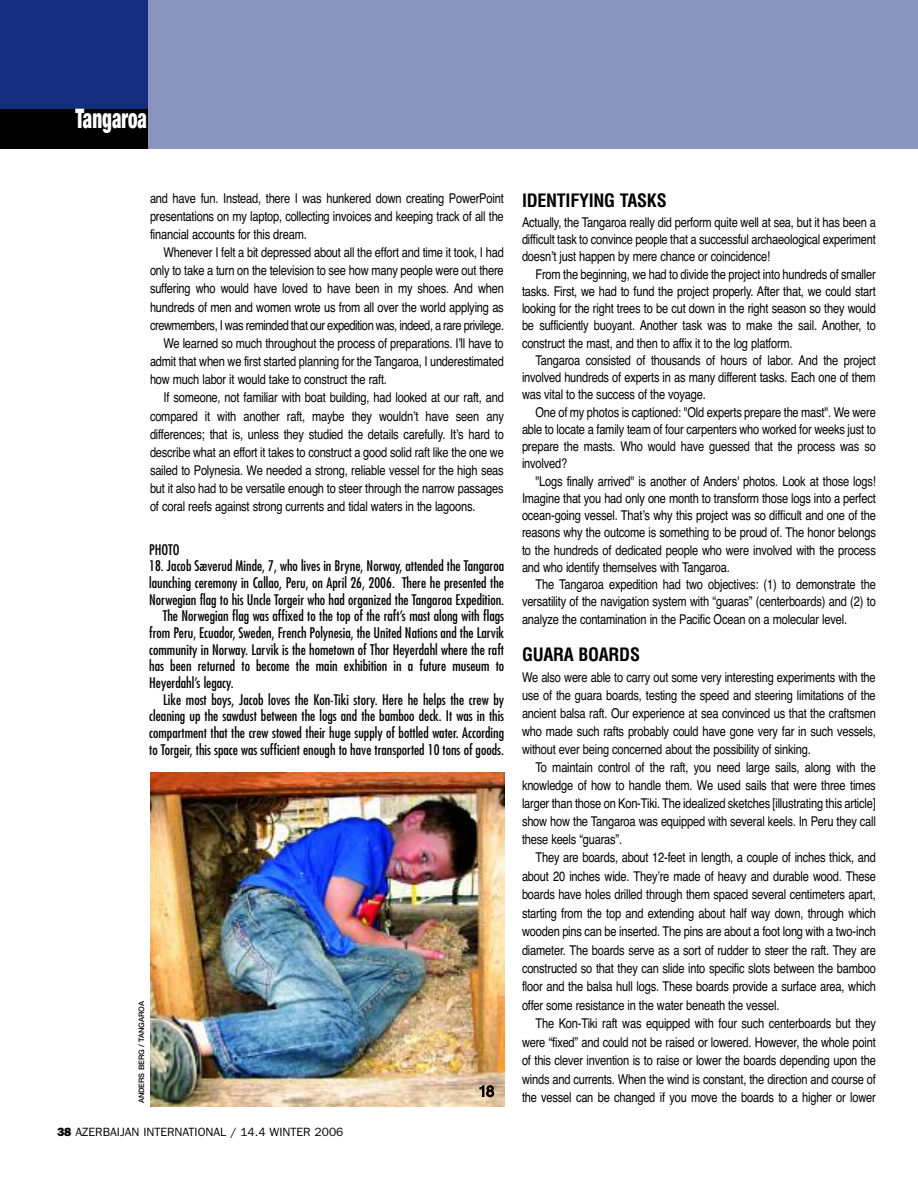
<style>
.page{position:relative;width:918px;height:1188px;background:#fff}
.page>*{position:absolute;margin:0;border:0;box-sizing:border-box;transform-origin:0 0}
.t1{font:900 condensed 27px "Helvetica Neue";color:#fff;scale:.7 1}
.t2{font:700 condensed 18px "Helvetica";letter-spacing:-.015em;color:#000}
.t3{font:15px "Helvetica Neue";color:#000}
.t4{font:condensed 14.25px "Futura";color:#000}
.t5{font:condensed 13.5px/17.2px "Helvetica";letter-spacing:-.015em;color:#000;text-align:justify}
.t6{font:12px "Franklin Gothic";color:#000}
.t7{font:500 7.5px "Helvetica Neue";color:#000}
.s1{font-weight:800}
</style>
<div class="page">
<div style="left:135px;top:0;width:783px;height:148px;background:#8a95be"></div>
<div style="left:0;top:0;width:148px;height:147px;background:#162c7e"></div>
<div style="left:0;top:109px;width:148px;height:39px;background:#000"></div>
<img style="left:150px;top:772px;width:354px;height:334px">
<h1 class="t1" style="left:76px;top:109px;width:104px">Tangaroa</h1>
<p class="t5" style="left:150px;top:190px;width:355px;line-height:17.9px">and have fun. Instead, there I was hunkered down creating PowerPoint presentations on my laptop, collecting invoices and keeping track of all the financial accounts for this dream.</p>
<p class="t5" style="left:164px;top:244px;width:342px">Whenever I felt a bit depressed about all the effort and time it took, I had</p>
<p class="t5" style="left:150px;top:262px;width:355px">only to take a turn on the television to see how many people were out there</p>
<p class="t5" style="left:150px;top:280px;width:355px">suffering who would have loved to have been in my shoes. And when</p>
<p class="t5" style="left:150px;top:298px;width:355px">hundreds of men and women wrote us from all over the world applying as</p>
<p class="t5" style="left:150px;top:317px;width:356px">crewmembers, I was reminded that our expedition was, indeed, a rare privilege.</p>
<p class="t5" style="left:164px;top:335px;width:342px">We learned so much throughout the process of preparations. I’ll have to</p>
<p class="t5" style="left:150px;top:353px;width:355px">admit that when we first started planning for the Tangaroa, I underestimated</p>
<p class="t5" style="left:150px;top:371px;width:239px">how much labor it would take to construct the raft.</p>
<p class="t5" style="left:164px;top:389px;width:342px">If someone, not familiar with boat building, had looked at our raft, and</p>
<p class="t5" style="left:150px;top:407px;width:355px">compared it with another raft, maybe they wouldn’t have seen any</p>
<p class="t5" style="left:150px;top:425px;width:355px">differences; that is, unless they studied the details carefully. It’s hard to</p>
<p class="t5" style="left:150px;top:444px;width:355px">describe what an effort it takes to construct a good solid raft like the one we</p>
<p class="t5" style="left:150px;top:462px;width:355px">sailed to Polynesia. We needed a strong, reliable vessel for the high seas</p>
<p class="t5" style="left:150px;top:480px;width:355px">but it also had to be versatile enough to steer through the narrow passages</p>
<p class="t5" style="left:150px;top:498px;width:327px">of coral reefs against strong currents and tidal waters in the lagoons.</p>
<p class="t4" style="left:149px;top:543px;width:32px">PHOTO</p>
<p class="t4" style="left:149px;top:560px;width:356px">18. Jacob Sæverud Minde, 7, who lives in Bryne, Norway, attended the Tangaroa</p>
<p class="t4" style="left:149px;top:576px;width:356px">launching ceremony in Callao, Peru, on April 26, 2006. There he presented the</p>
<p class="t4" style="left:149px;top:593px;width:356px">Norwegian flag to his Uncle Torgeir who had organized the Tangaroa Expedition.</p>
<p class="t4" style="left:163px;top:610px;width:343px">The Norwegian flag was affixed to the top of the raft’s mast along with flags</p>
<p class="t4" style="left:149px;top:626px;width:356px">from Peru, Ecuador, Sweden, French Polynesia, the United Nations and the Larvik</p>
<p class="t4" style="left:149px;top:643px;width:356px">community in Norway. Larvik is the hometown of Thor Heyerdahl where the raft</p>
<p class="t4" style="left:149px;top:660px;width:356px">has been returned to become the main exhibition in a future museum to</p>
<p class="t4" style="left:149px;top:676px;width:86px">Heyerdahl’s legacy.</p>
<p class="t4" style="left:163px;top:693px;width:342px">Like most boys, Jacob loves the Kon-Tiki story. Here he helps the crew by</p>
<p class="t4" style="left:149px;top:709px;width:356px">cleaning up the sawdust between the logs and the bamboo deck. It was in this</p>
<p class="t4" style="left:149px;top:726px;width:356px">compartment that the crew stowed their huge supply of bottled water. According</p>
<p class="t4" style="left:149px;top:743px;width:356px">to Torgeir, this space was sufficient enough to have transported 10 tons of goods.</p>
<p class="t7" style="left:139px;top:1103px;width:104px;rotate:-90deg">ANDERS BERG / TANGAROA</p>
<p class="t6" style="left:57px;top:1125px;width:288px"><span class="s1">38</span> AZERBAIJAN INTERNATIONAL / 14.4 WINTER 2006</p>
<p class="t3" style="left:479px;top:1086px;width:17px">18</p>
<h2 class="t2" style="left:522px;top:190px;width:146px">IDENTIFYING TASKS</h2>
<p class="t5" style="left:522px;top:214px;width:355px">Actually, the Tangaroa really did perform quite well at sea, but it has been a difficult task to convince people that a successful archaeological experiment doesn’t just happen by mere chance or coincidence!</p>
<p class="t5" style="left:522px;top:265px;width:355px;text-indent:14px">From the beginning, we had to divide the project into hundreds of smaller tasks. First, we had to fund the project properly. After that, we could start looking for the right trees to be cut down in the right season so they would be sufficiently buoyant. Another task was to make the sail. Another, to construct the mast, and then to affix it to the log platform.</p>
<p class="t5" style="left:522px;top:352px;width:355px;text-indent:14px">Tangaroa consisted of thousands of hours of labor. And the project involved hundreds of experts in as many different tasks. Each one of them was vital to the success of the voyage.</p>
<p class="t5" style="left:522px;top:403px;width:355px;text-indent:14px">One of my photos is captioned: "Old experts prepare the mast". We were able to locate a family team of four carpenters who worked for weeks just to prepare the masts. Who would have guessed that the process was so involved?</p>
<p class="t5" style="left:522px;top:472px;width:355px;text-indent:14px">"Logs finally arrived" is another of Anders' photos. Look at those logs!<br>Imagine that you had only one month to transform those logs into a perfect ocean-going vessel. That’s why this project was so difficult and one of the reasons why the outcome is something to be proud of. The honor belongs to the hundreds of dedicated people who were involved with the process and who identify themselves with Tangaroa.</p>
<p class="t5" style="left:522px;top:576px;width:355px;text-indent:14px">The Tangaroa expedition had two objectives: (1) to demonstrate the versatility of the navigation system with “guaras” (centerboards) and (2) to analyze the contamination in the Pacific Ocean on a molecular level.</p>
<h2 class="t2" style="left:522px;top:644px;width:120px">GUARA BOARDS</h2>
<p class="t5" style="left:522px;top:668px;width:355px;line-height:18px">We also were able to carry out some very interesting experiments with the use of the guara boards, testing the speed and steering limitations of the ancient balsa raft. Our experience at sea convinced us that the craftsmen who made such rafts probably could have gone very far in such vessels, without ever being concerned about the possibility of sinking.</p>
<p class="t5" style="left:522px;top:758px;width:355px;line-height:18px;text-indent:14px">To maintain control of the raft, you need large sails, along with the knowledge of how to handle them. We used sails that were three times larger than those on Kon-Tiki. The idealized sketches [illustrating this article] show how the Tangaroa was equipped with several keels. In Peru they call these keels “guaras”.</p>
<p class="t5" style="left:522px;top:848px;width:355px;line-height:18.5px;text-indent:14px">They are boards, about 12-feet in length, a couple of inches thick, and about 20 inches wide. They’re made of heavy and durable wood. These boards have holes drilled through them spaced several centimeters apart, starting from the top and extending about half way down, through which wooden pins can be inserted. The pins are about a foot long with a two-inch diameter. The boards serve as a sort of rudder to steer the raft. They are constructed so that they can slide into specific slots between the bamboo floor and the balsa hull logs. These boards provide a surface area, which offer some resistance in the water beneath the vessel.</p>
<p class="t5" style="left:522px;top:1015px;width:355px;line-height:18.5px;text-indent:14px">The Kon-Tiki raft was equipped with four such centerboards but they were “fixed” and could not be raised or lowered. However, the whole point of this clever invention is to raise or lower the boards depending upon the winds and currents. When the wind is constant, the direction and course of the vessel can be changed if you move the boards to a higher or lower</p>
</div>
